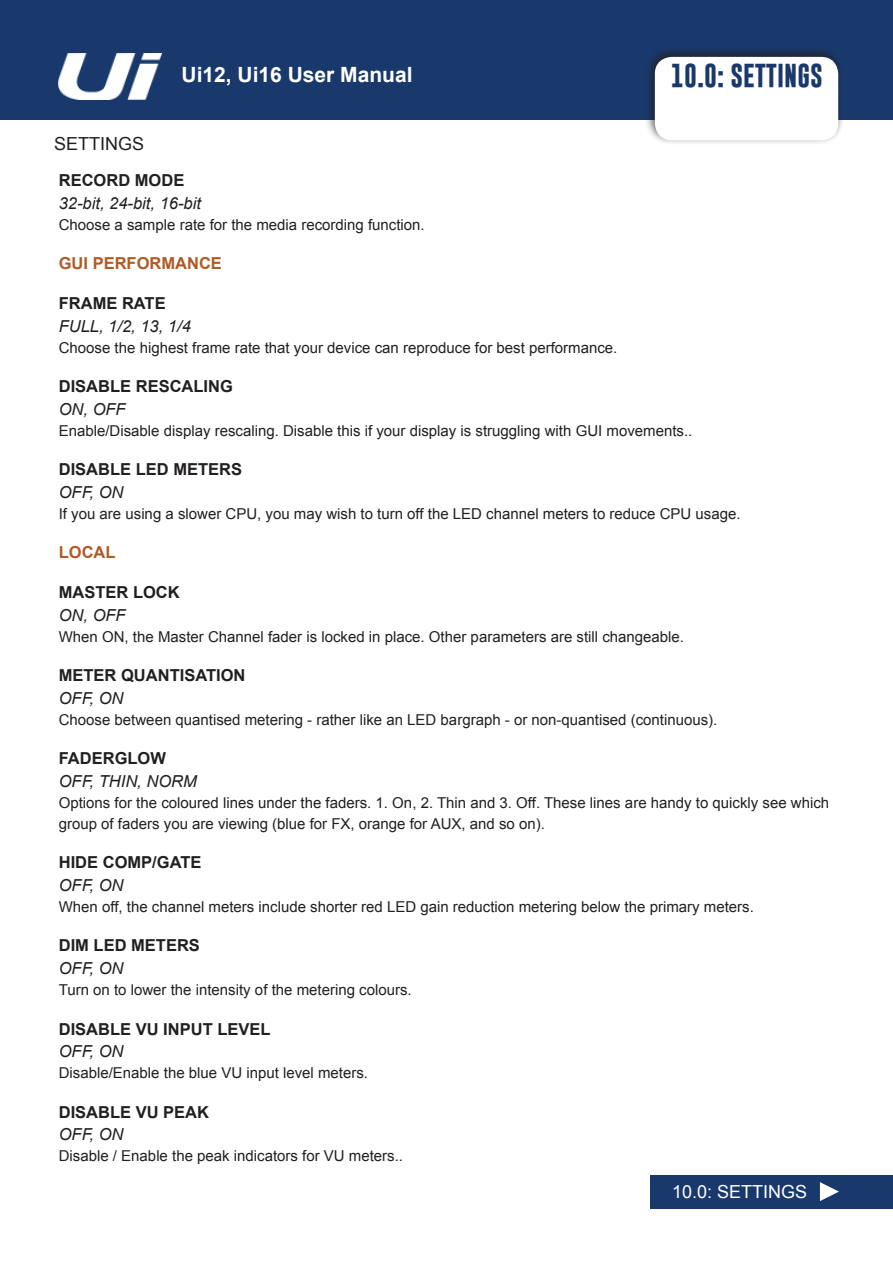
<style>
.page{position:relative;width:893px;height:1263px;background:#fff}
.page>*{position:absolute;margin:0;border:0;box-sizing:border-box;transform-origin:0 0}
.t1{font:700 24px "Gobold";color:#19396c}
.t2{font:700 21px "Arial";color:#fff}
.t3{font:18px "Arial";color:#fff}
.t4{font:18px "Arial";color:#221f1f}
.t5{font:700 16.5px "Arial";color:#221f1f}
.t6{font:italic 16.5px "Arial";color:#221f1f}
.t7{font:700 16.5px "Arial";color:#af5b25}
.t8{font:15px/21px "Arial";color:#221f1f}
</style>
<div class="page">
<div style="left:0;top:0;width:893px;height:119px;background:#19396c"></div>
<div style="left:651px;top:1175px;width:242px;height:34px;background:#19396c"></div>
<div style="left:644px;top:45px;width:200px;height:100px;background:#221f1f;opacity:.75"></div>
<div style="left:655px;top:57px;width:183px;height:83px;background:#fff;border-radius:17px"></div>
<svg style="left:820px;top:1182px;width:19px;height:19px"></svg>
<img style="left:59px;top:54px;width:103px;height:46px">
<p class="t4" style="left:54px;top:137px;width:92px">SETTINGS</p>
<h2 class="t2" style="left:182px;top:60px;width:233px">Ui12, Ui16 User Manual</h2>
<h1 class="t1" style="left:671px;top:63px;width:153px">10.0: SETTINGS</h1>
<p class="t5" style="left:59px;top:169px;width:127px">RECORD MODE</p>
<p class="t6" style="left:59px;top:197px;width:144px">32-bit, 24-bit, 16-bit</p>
<p class="t8" style="left:59px;top:215px;width:367px">Choose a sample rate for the media recording function.</p>
<p class="t7" style="left:59px;top:252px;width:165px">GUI PERFORMANCE</p>
<p class="t5" style="left:59px;top:297px;width:108px">FRAME RATE</p>
<p class="t6" style="left:59px;top:320px;width:134px">FULL, 1/2, 13, 1/4</p>
<p class="t8" style="left:59px;top:338px;width:560px">Choose the highest frame rate that your device can reproduce for best performance.</p>
<p class="t5" style="left:59px;top:375px;width:176px">DISABLE RESCALING</p>
<p class="t6" style="left:59px;top:403px;width:68px">ON, OFF</p>
<p class="t8" style="left:59px;top:421px;width:635px">Enable/Disable display rescaling. Disable this if your display is struggling with GUI movements..</p>
<p class="t5" style="left:59px;top:458px;width:185px">DISABLE LED METERS</p>
<p class="t6" style="left:59px;top:486px;width:66px">OFF, ON</p>
<p class="t8" style="left:59px;top:504px;width:683px">If you are using a slower CPU, you may wish to turn off the LED channel meters to reduce CPU usage.</p>
<p class="t7" style="left:59px;top:541px;width:58px">LOCAL</p>
<p class="t5" style="left:59px;top:581px;width:122px">MASTER LOCK</p>
<p class="t6" style="left:59px;top:608px;width:68px">ON, OFF</p>
<p class="t8" style="left:59px;top:627px;width:627px">When ON, the Master Channel fader is locked in place. Other parameters are still changeable.</p>
<p class="t5" style="left:59px;top:664px;width:188px">METER QUANTISATION</p>
<p class="t6" style="left:59px;top:692px;width:66px">OFF, ON</p>
<p class="t8" style="left:59px;top:710px;width:660px">Choose between quantised metering - rather like an LED bargraph - or non-quantised (continuous).</p>
<p class="t5" style="left:59px;top:747px;width:109px">FADERGLOW</p>
<p class="t6" style="left:59px;top:775px;width:140px">OFF, THIN, NORM</p>
<p class="t8" style="left:59px;top:793px;width:772px">Options for the coloured lines under the faders. 1. On, 2. Thin and 3. Off. These lines are handy to quickly see which group of faders you are viewing (blue for FX, orange for AUX, and so on).</p>
<p class="t5" style="left:59px;top:851px;width:144px">HIDE COMP/GATE</p>
<p class="t6" style="left:59px;top:879px;width:66px">OFF, ON</p>
<p class="t8" style="left:59px;top:897px;width:697px">When off, the channel meters include shorter red LED gain reduction metering below the primary meters.</p>
<p class="t5" style="left:59px;top:934px;width:143px">DIM LED METERS</p>
<p class="t6" style="left:59px;top:962px;width:66px">OFF, ON</p>
<p class="t8" style="left:59px;top:980px;width:354px">Turn on to lower the intensity of the metering colours.</p>
<p class="t5" style="left:59px;top:1017px;width:213px">DISABLE VU INPUT LEVEL</p>
<p class="t6" style="left:59px;top:1045px;width:66px">OFF, ON</p>
<p class="t8" style="left:59px;top:1064px;width:311px">Disable/Enable the blue VU input level meters.</p>
<p class="t5" style="left:59px;top:1100px;width:152px">DISABLE VU PEAK</p>
<p class="t6" style="left:59px;top:1128px;width:66px">OFF, ON</p>
<p class="t8" style="left:59px;top:1147px;width:346px">Disable / Enable the peak indicators for VU meters..</p>
<p class="t3" style="left:672px;top:1185px;width:137px">10.0: SETTINGS</p>
</div>
